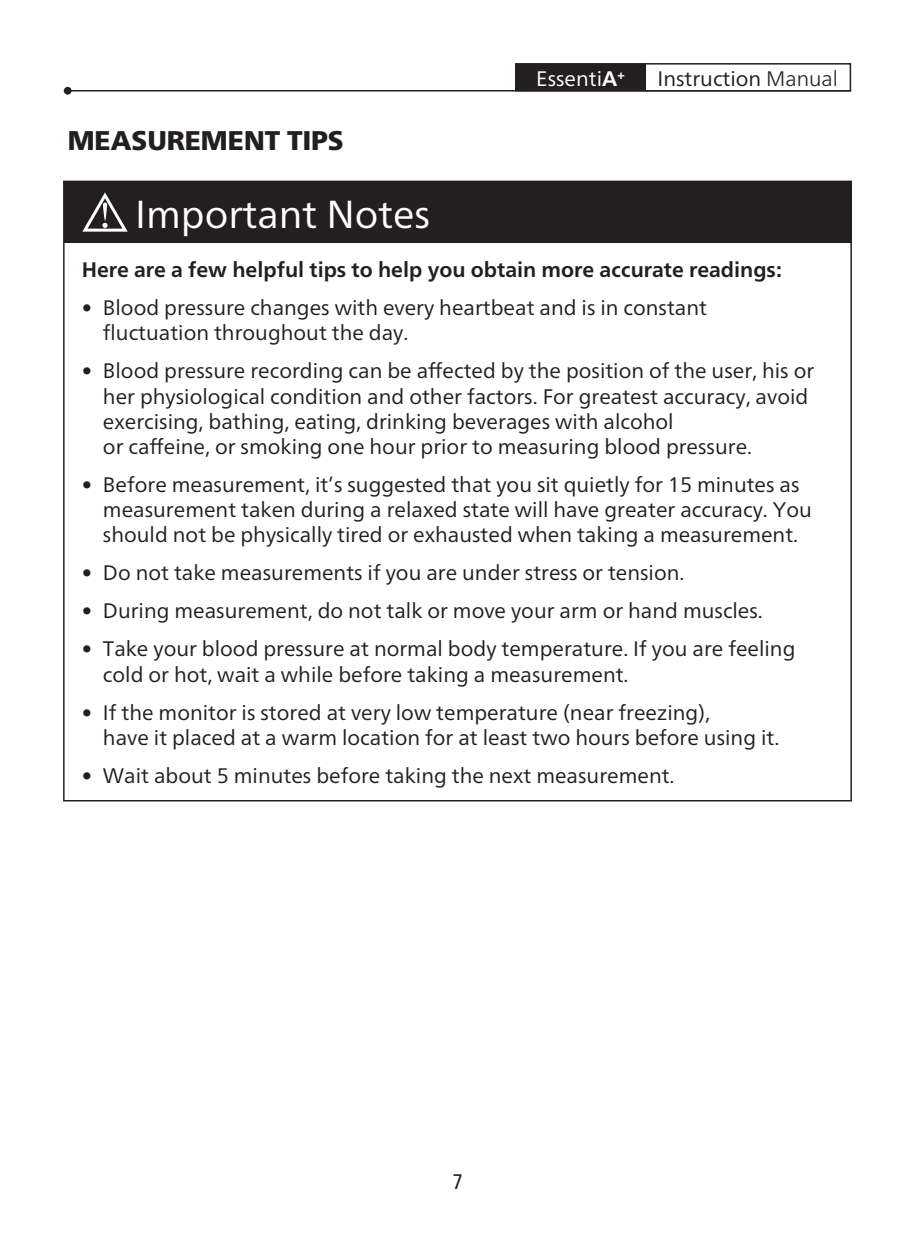
<style>
.page{position:relative;width:915px;height:1234px;background:#fff}
.page>*{position:absolute;margin:0;border:0;box-sizing:border-box;transform-origin:0 0}
.t1{font:39px "Frutiger Neue LT";color:#fff}
.t2{font:900 27px "Frutiger Neue LT";color:#231f20}
.t3{font:21px/25.2px "Frutiger Neue LT";color:#231f20}
.t4{font:700 21px "Frutiger Neue LT";color:#231f20}
.t5{font:21px "Frutiger Neue LT";color:#fff}
.t6{font:condensed 21px "Frutiger Neue LT";color:#231f20}
.s1{font-weight:700}
.s2{font-weight:300}
</style>
<div class="page">
<div style="left:515px;top:64px;width:130px;height:27px;background:#231f20"></div>
<div style="left:515px;top:63px;width:130px;height:28px;border:2px solid #231f20"></div>
<div style="left:644px;top:63px;width:206px;height:28px;border:2px solid #231f20"></div>
<hr style="left:64px;top:90px;width:786px;height:1px;background:#231f20">
<div style="left:64px;top:87px;width:8px;height:8px;background:#231f20;border-radius:50%"></div>
<div style="left:64px;top:181px;width:786px;height:61px;background:#231f20"></div>
<svg style="left:82px;top:192px;width:46px;height:39px"></svg>
<p class="t2" style="left:68px;top:124px;width:277px">MEASUREMENT TIPS</p>
<p class="t5" style="left:536px;top:66px;width:90px">Essenti<span class="s1">A</span><sup>+</sup></p>
<p class="t3" style="left:657px;top:66px;width:182px">Instruction <span class="s2">Manual</span></p>
<h1 class="t1" style="left:135px;top:190px;width:296px">Important Notes</h1>
<p class="t4" style="left:82px;top:257px;width:701px">Here are a few helpful tips to help you obtain more accurate readings:</p>
<p class="t3" style="left:103px;top:295px;width:605px;text-indent:-21px">• Blood pressure changes with every heartbeat and is in constant fluctuation throughout the day.</p>
<p class="t3" style="left:103px;top:358px;width:712px;text-indent:-21px">• Blood pressure recording can be affected by the position of the user, his or her physiological condition and other factors. For greatest accuracy, avoid exercising, bathing, eating, drinking beverages with alcohol<br>or caffeine, or smoking one hour prior to measuring blood pressure.</p>
<p class="t3" style="left:103px;top:472px;width:710px;text-indent:-21px">• Before measurement, it’s suggested that you sit quietly for 15 minutes as measurement taken during a relaxed state will have greater accuracy. You should not be physically tired or exhausted when taking a measurement.</p>
<p class="t3" style="left:82px;top:560px;width:604px">• Do not take measurements if you are under stress or tension.</p>
<p class="t3" style="left:82px;top:598px;width:682px">• During measurement, do not talk or move your arm or hand muscles.</p>
<p class="t3" style="left:103px;top:636px;width:693px;text-indent:-21px">• Take your blood pressure at normal body temperature. If you are feeling cold or hot, wait a while before taking a measurement.</p>
<p class="t3" style="left:103px;top:699px;width:677px;text-indent:-21px">• If the monitor is stored at very low temperature (near freezing),<br>have it placed at a warm location for at least two hours before using it.</p>
<p class="t3" style="left:82px;top:762px;width:594px">• Wait about 5 minutes before taking the next measurement.</p>
<p class="t6" style="left:452px;top:1169px;width:12px">7</p>
</div>
